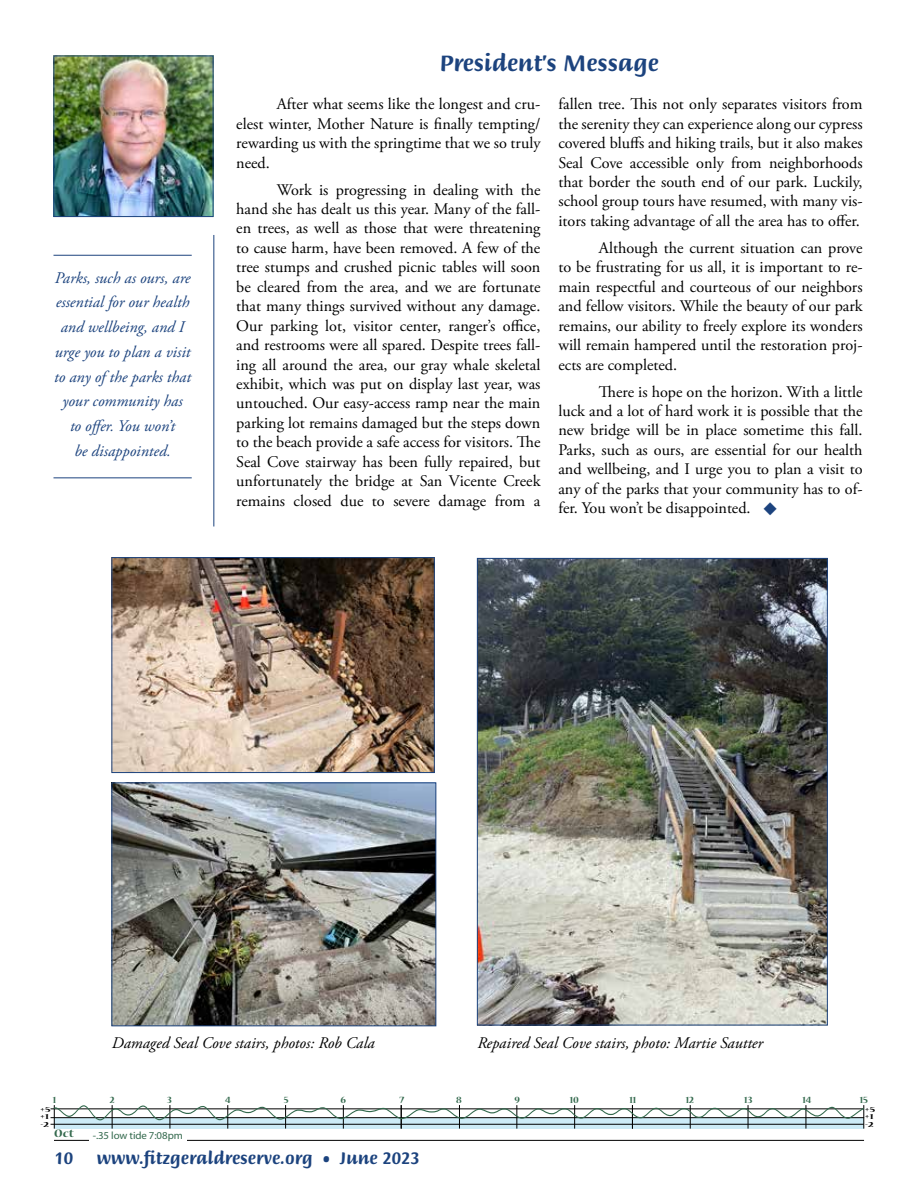
<style>
.page{position:relative;width:918px;height:1188px;background:#fff}
.page>*{position:absolute;margin:0;border:0;box-sizing:border-box;transform-origin:0 0}
.t1{font:700 24px "Briem Script Std";color:#1c437e;scale:.95 1}
.t2{font:700 18px "Briem Script Std";color:#1c437e;scale:.95 1}
.t3{font:16.2px/19.5px "Adobe Garamond Pro";color:#000;text-align:justify}
.t4{font:italic 16.2px/24.8px "Adobe Garamond Pro";color:#1c437e;text-align:center}
.t5{font:italic 16.2px "Adobe Garamond Pro";color:#000}
.t6{font:700 12.15px "Nueva Std";color:#33694d;scale:1.05 1}
.t7{font:10.65px "Myriad Pro";letter-spacing:-.01em;color:#33694d}
.t8{font:700 10.5px "Nueva Std";color:#33694d}
.t9{font:700 8.4px "Nueva Std";color:#000;scale:1.43 1}
.s1{color:#1c437e}
.s2{font-size:12px}
</style>
<div class="page">
<hr style="left:51px;top:1109px;width:813px;height:1px;background:#000">
<hr style="left:51px;top:1117px;width:813px;height:1px;background:#000">
<hr style="left:51px;top:1124px;width:813px;height:1px;background:#000">
<hr style="left:54px;top:1140px;width:810px;height:1px;background:#000">
<hr style="left:54px;top:255px;width:138px;height:1px;background:#1c437e">
<hr style="left:54px;top:477px;width:138px;height:1px;background:#1c437e">
<img style="left:479px;top:560px;width:347px;height:463px">
<img style="left:114px;top:785px;width:320px;height:239px">
<div style="left:112px;top:783px;width:324px;height:243px;border:1px solid #1c437e"></div>
<img style="left:114px;top:559px;width:319px;height:212px">
<div style="left:112px;top:557px;width:323px;height:216px;border:1px solid #1c437e"></div>
<hr style="left:213px;top:235px;width:1px;height:291px;background:#1c437e">
<img style="left:56px;top:58px;width:155px;height:157px">
<div style="left:54px;top:56px;width:159px;height:161px;border:1px solid #1c437e"></div>
<div style="left:89px;top:1129px;width:98px;height:14px;background:#fff"></div>
<svg style="left:53px;top:1105px;width:812px;height:24px"></svg>
<p class="t4" style="left:54px;top:266px;width:138px">Parks, such as ours, are essential for our health and wellbeing, and I urge you to plan a visit to any of the parks that your community has<br>to offer. You won’t<br>be disappointed.</p>
<h1 class="t1" style="left:440px;top:50px;width:232px">President's Message</h1>
<p class="t3" style="left:236px;top:95px;width:306px;text-indent:40px">After what seems like the longest and cru&shy;elest winter, Mother Nature is finally tempting/ rewarding us with the springtime that we so truly need.</p>
<p class="t3" style="left:236px;top:180px;width:306px;text-indent:40px">Work is progressing in dealing with the hand she has dealt us this year. Many of the fall&shy;en trees, as well as those that were threatening to cause harm, have been removed. A few of the tree stumps and crushed picnic tables will soon be cleared from the area, and we are fortunate that many things survived without any damage.<br>Our parking lot, visitor center, ranger’s office, and restrooms were all spared. Despite trees fall&shy;ing all around the area, our gray whale skeletal exhibit, which was put on display last year, was untouched. Our easy-access ramp near the main parking lot remains damaged but the steps down to the beach provide a safe access for visitors. The Seal Cove stairway has been fully repaired, but unfortunately the bridge at San Vicente Creek remains closed due to severe damage from a</p>
<p class="t3" style="left:558px;top:95px;width:306px">fallen tree. This not only separates visitors from the serenity they can experience along our cypress covered bluffs and hiking trails, but it also makes Seal Cove accessible only from neighborhoods that border the south end of our park. Luckily, school group tours have resumed, with many vis&shy;itors taking advantage of all the area has to offer.</p>
<p class="t3" style="left:558px;top:239px;width:306px;text-indent:40px">Although the current situation can prove to be frustrating for us all, it is important to re&shy;main respectful and courteous of our neighbors and fellow visitors. While the beauty of our park remains, our ability to freely explore its wonders will remain hampered until the restoration proj&shy;ects are completed.</p>
<p class="t3" style="left:558px;top:382px;width:306px;text-indent:40px">There is hope on the horizon. With a little luck and a lot of hard work it is possible that the new bridge will be in place sometime this fall.<br>Parks, such as ours, are essential for our health and wellbeing, and I urge you to plan a visit to any of the parks that your community has to of&shy;fer. You won’t be disappointed. <span class="s1">◆</span></p>
<p class="t5" style="left:112px;top:1033px;width:264px">Damaged Seal Cove stairs, photos: Rob Cala</p>
<p class="t5" style="left:477px;top:1033px;width:287px">Repaired Seal Cove stairs, photo: Martie Sautter</p>
<p class="t8" style="left:53px;top:1095px;width:5px">1</p>
<p class="t8" style="left:110px;top:1095px;width:6px">2</p>
<p class="t8" style="left:167px;top:1095px;width:6px">3</p>
<p class="t8" style="left:225px;top:1095px;width:7px">4</p>
<p class="t8" style="left:284px;top:1095px;width:6px">5</p>
<p class="t8" style="left:341px;top:1095px;width:7px">6</p>
<p class="t8" style="left:399px;top:1095px;width:6px">7</p>
<p class="t8" style="left:456px;top:1095px;width:7px">8</p>
<p class="t8" style="left:515px;top:1095px;width:7px">9</p>
<p class="t8" style="left:570px;top:1095px;width:11px">10</p>
<p class="t8" style="left:629px;top:1095px;width:9px">11</p>
<p class="t8" style="left:686px;top:1095px;width:10px">12</p>
<p class="t8" style="left:744px;top:1095px;width:10px">13</p>
<p class="t8" style="left:802px;top:1095px;width:10px">14</p>
<p class="t8" style="left:860px;top:1095px;width:10px">15</p>
<p class="t9" style="left:41px;top:1105px;width:9px">+5</p>
<p class="t9" style="left:865px;top:1105px;width:9px">+5</p>
<p class="t9" style="left:41px;top:1121px;width:7px">-2</p>
<p class="t9" style="left:865px;top:1121px;width:7px">-2</p>
<p class="t9" style="left:41px;top:1113px;width:7px">+1</p>
<p class="t9" style="left:865px;top:1113px;width:7px">+1</p>
<p class="t6" style="left:54px;top:1128px;width:20px">Oct</p>
<p class="t7" style="left:93px;top:1129px;width:92px">-.35 low tide 7:08pm</p>
<p class="t2" style="left:55px;top:1148px;width:21px">10</p>
<p class="t2" style="left:97px;top:1148px;width:342px">www.fitzgeraldreserve.org <span class="s2">•</span> June 2023</p>
</div>
